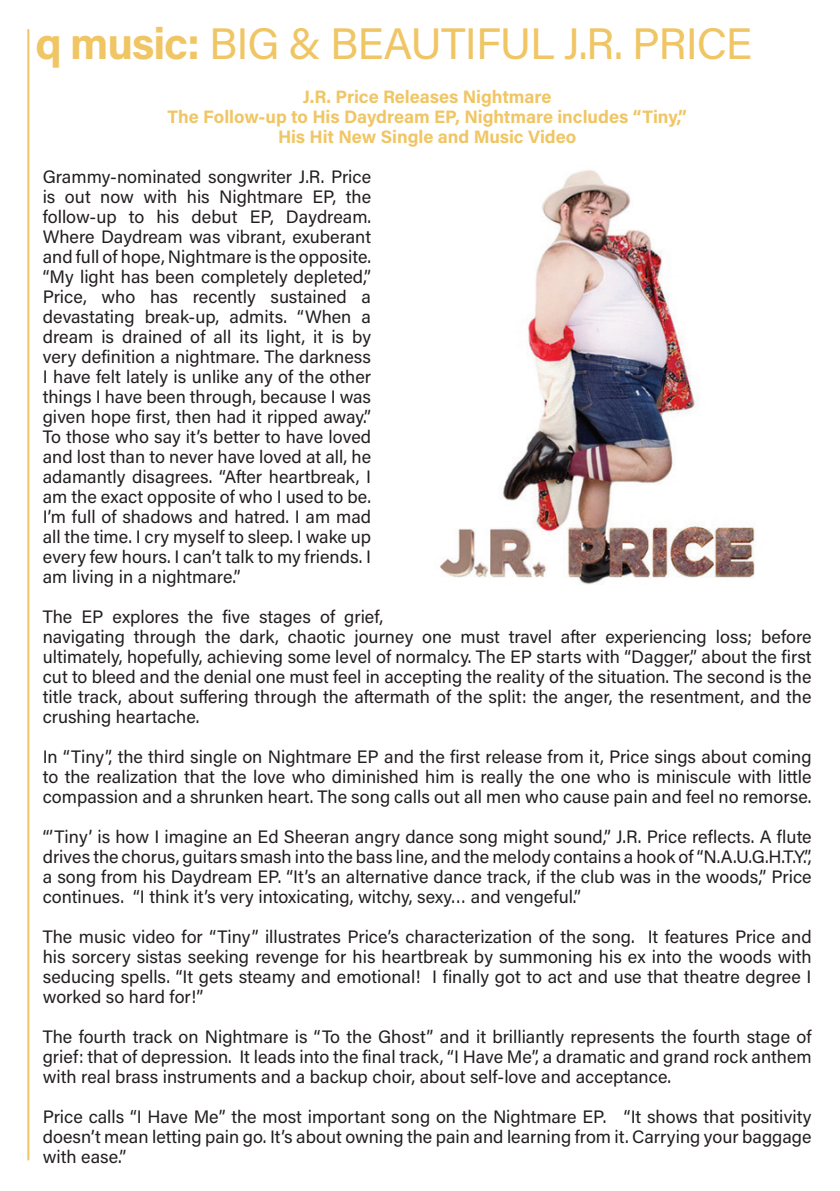
<style>
.page{position:relative;width:840px;height:1191px;background:#fff}
.page>*{position:absolute;margin:0;border:0;box-sizing:border-box;transform-origin:0 0}
.heads{font:44px "Acumin Pro";letter-spacing:-.025em;color:#f0c564}
.t1{font:18px/20px "Acumin Pro";color:#231f20;text-align:justify}
.t2{font:700 18px "Acumin Pro";color:#f0c564}
.s1{font-weight:700}
</style>
<div class="page">
<hr style="left:27px;top:29px;width:2px;height:1131px;background:#f0c564">
<img style="left:440px;top:170px;width:315px;height:415px">
<p class="heads" style="left:35px;top:13px;width:718px"><span class="s1">q music:</span> BIG &amp; BEAUTIFUL J.R. PRICE</p>
<p class="t2" style="left:303px;top:84px;width:250px">J.R. Price Releases Nightmare</p>
<p class="t2" style="left:167px;top:104px;width:520px">The Follow-up to His Daydream EP, Nightmare includes “Tiny,”</p>
<p class="t2" style="left:278px;top:124px;width:300px">His Hit New Single and Music Video</p>
<p class="t1" style="left:43px;top:166px;width:330px">Grammy-nominated songwriter J.R. Price is out now with his Nightmare EP, the follow-up to his debut EP, Daydream.<br>Where Daydream was vibrant, exuberant and full of hope, Nightmare is the opposite. “My light has been completely depleted,” Price, who has recently sustained a devastating break-up, admits. “When a dream is drained of all its light, it is by very definition a nightmare. The darkness I have felt lately is unlike any of the other things I have been through, because I was given hope first, then had it ripped away.” To those who say it’s better to have loved and lost than to never have loved at all, he adamantly disagrees. “After heartbreak, I am the exact opposite of who I used to be.<br>I’m full of shadows and hatred. I am mad all the time. I cry myself to sleep. I wake up every few hours. I can’t talk to my friends. I am living in a nightmare.”</p>
<p class="t1" style="left:43px;top:606px;width:770px;text-align:left">The EP explores the five stages of grief,<br>navigating through the dark, chaotic journey one must travel after experiencing loss; before ultimately, hopefully, achieving some level of normalcy. The EP starts with “Dagger,” about the first cut to bleed and the denial one must feel in accepting the reality of the situation. The second is the title track, about suffering through the aftermath of the split: the anger, the resentment, and the crushing heartache.</p>
<p class="t1" style="left:43px;top:746px;width:769px">In “Tiny”, the third single on Nightmare EP and the first release from it, Price sings about coming to the realization that the love who diminished him is really the one who is miniscule with little compassion and a shrunken heart. The song calls out all men who cause pain and feel no remorse.</p>
<p class="t1" style="left:43px;top:826px;width:770px">“’Tiny’ is how I imagine an Ed Sheeran angry dance song might sound,” J.R. Price reflects. A flute drives the chorus, guitars smash into the bass line, and the melody contains a hook of “N.A.U.G.H.T.Y.”, a song from his Daydream EP. “It’s an alternative dance track, if the club was in the woods,” Price continues. “I think it’s very intoxicating, witchy, sexy… and vengeful.”</p>
<p class="t1" style="left:43px;top:926px;width:770px">The music video for “Tiny” illustrates Price’s characterization of the song. It features Price and his sorcery sistas seeking revenge for his heartbreak by summoning his ex into the woods with seducing spells. “It gets steamy and emotional! I finally got to act and use that theatre degree I worked so hard for!”</p>
<p class="t1" style="left:43px;top:1026px;width:770px">The fourth track on Nightmare is “To the Ghost” and it brilliantly represents the fourth stage of grief: that of depression. It leads into the final track, “I Have Me”, a dramatic and grand rock anthem with real brass instruments and a backup choir, about self-love and acceptance.</p>
<p class="t1" style="left:43px;top:1106px;width:770px">Price calls “I Have Me” the most important song on the Nightmare EP. “It shows that positivity doesn’t mean letting pain go. It’s about owning the pain and learning from it. Carrying your baggage with ease.”</p>
</div>
